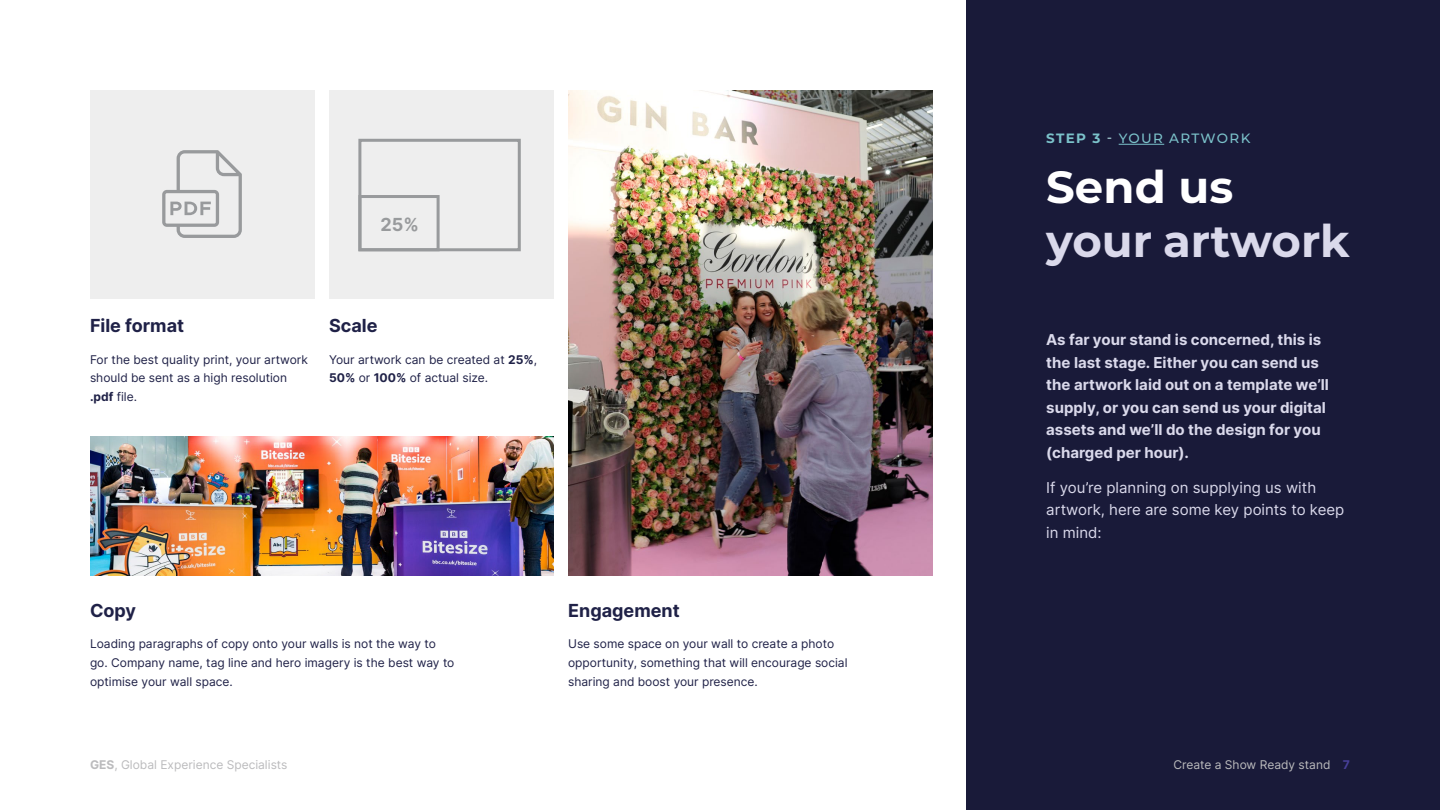
<style>
.page{position:relative;width:1440px;height:810px;background:#fff}
.page>*{position:absolute;margin:0;border:0;box-sizing:border-box;transform-origin:0 0}
.t1{font:700 45px "Montserrat";color:#dad9eb}
.t2{font:700 45px "Montserrat";color:#fff}
.t3{font:700 18px "Inter";color:#1f2147}
.t4{font:700 18px "Inter";color:#989a9c}
.t5{font:700 15px/22.5px "Inter";color:#dad9eb}
.t6{font:15px/22.5px "Inter";color:#dad9eb}
.t7{font:500 13.5px "Montserrat";letter-spacing:.1em;color:#7bc2ca}
.t8{font:12px/18.8px "Inter";color:#1f2147}
.t9{font:12px "Inter";color:#bbbbbd}
.s1{font-weight:700}
.s2{color:#b0dadf}
.s3{font-weight:700;color:#484099}
</style>
<div class="page">
<div style="left:967px;top:0;width:473px;height:810px;background:#191a39"></div>
<hr style="left:1119px;top:144px;width:45px;height:1px;background:#7bc2ca">
<img style="left:90px;top:437px;width:463px;height:139px">
<img style="left:568px;top:90px;width:364px;height:486px">
<div style="left:90px;top:90px;width:224px;height:208px;background:#eee"></div>
<div style="left:329px;top:90px;width:224px;height:208px;background:#eee"></div>
<svg style="left:162px;top:150px;width:80px;height:88px"></svg>
<div style="left:358px;top:139px;width:163px;height:112px;border:3px solid #989a9c"></div>
<div style="left:358px;top:195px;width:82px;height:56px;border:3px solid #989a9c"></div>
<h2 class="t4" style="left:381px;top:212px;width:40px">25%</h2>
<h2 class="t3" style="left:90px;top:313px;width:96px">File format</h2>
<p class="t8" style="left:90px;top:350px;width:219px">For the best quality print, your artwork should be sent as a high resolution <span class="s1">.pdf</span> file.</p>
<h2 class="t3" style="left:329px;top:313px;width:50px">Scale</h2>
<p class="t8" style="left:329px;top:350px;width:210px">Your artwork can be created at <span class="s1">25%</span>,<br><span class="s1">50%</span> or <span class="s1">100%</span> of actual size.</p>
<h2 class="t3" style="left:90px;top:597px;width:48px">Copy</h2>
<p class="t8" style="left:90px;top:634px;width:366px">Loading paragraphs of copy onto your walls is not the way to go. Company name, tag line and hero imagery is the best way to optimise your wall space.</p>
<h2 class="t3" style="left:568px;top:597px;width:113px">Engagement</h2>
<p class="t8" style="left:568px;top:634px;width:281px">Use some space on your wall to create a photo opportunity, something that will encourage social sharing and boost your presence.</p>
<p class="t7" style="left:1046px;top:129px;width:206px"><span class="s1">STEP 3</span> <span class="s2">-</span> YOUR ARTWORK</p>
<h1 class="t2" style="left:1046px;top:155px;width:189px">Send us</h1>
<h1 class="t1" style="left:1046px;top:209px;width:305px">your artwork</h1>
<p class="t5" style="left:1046px;top:328px;width:284px">As far your stand is concerned, this is the last stage. Either you can send us the artwork laid out on a template we’ll supply, or you can send us your digital assets and we’ll do the design for you (charged per hour).</p>
<p class="t6" style="left:1046px;top:476px;width:300px">If you’re planning on supplying us with artwork, here are some key points to keep in mind:</p>
<p class="t9" style="left:90px;top:756px;width:199px"><span class="s1">GES</span>, Global Experience Specialists</p>
<p class="t9" style="left:1173px;top:756px;width:178px">Create a Show Ready stand <span class="s3">7</span></p>
</div>
